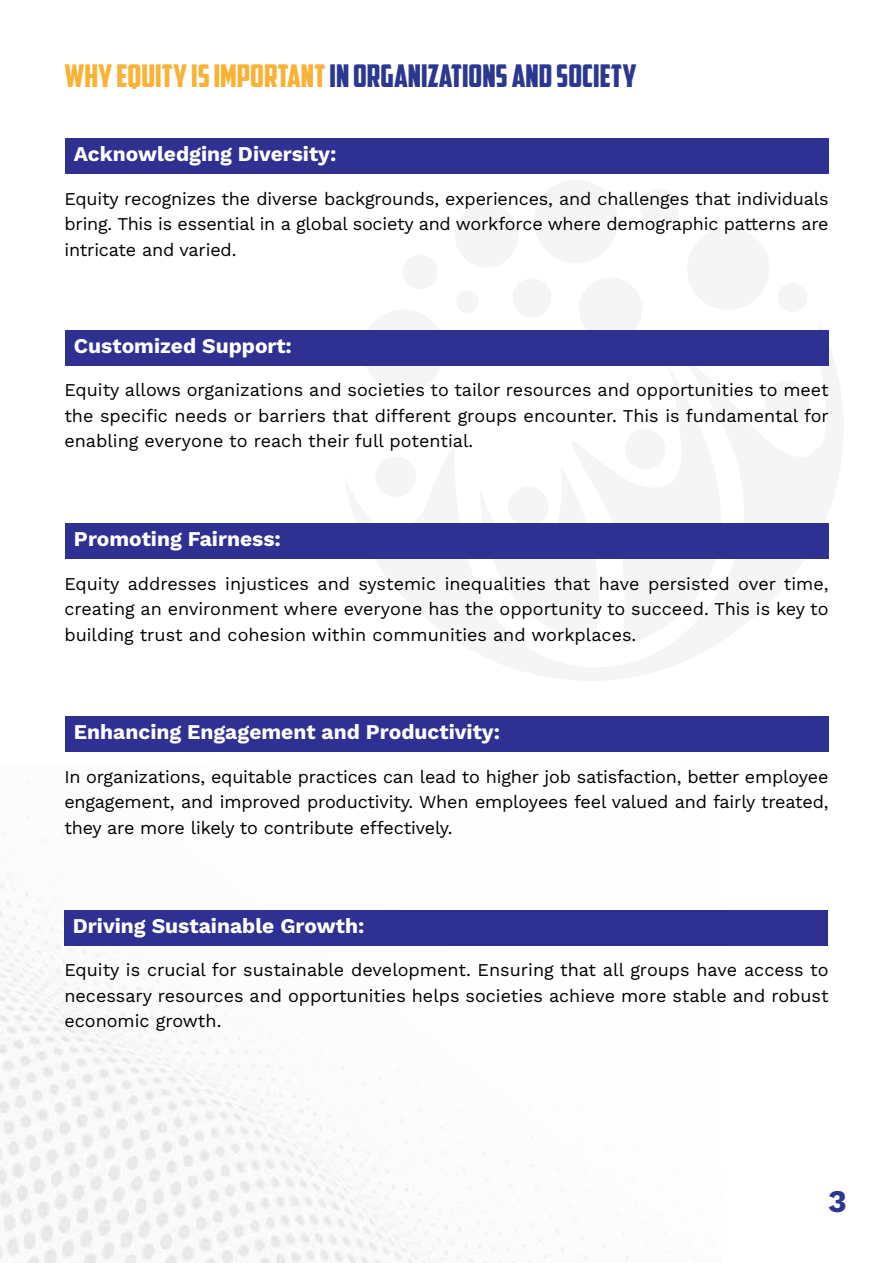
<style>
.page{position:relative;width:893px;height:1263px;background:#fff}
.page>*{position:absolute;margin:0;border:0;box-sizing:border-box;transform-origin:0 0}
.t1{font:31.5px "American Captain";color:#2b388f}
.t2{font:700 31.5px "Work Sans";color:#2b388f}
.t3{font:700 21px "Work Sans";color:#fff}
.t4{font:18px/25.5px "Work Sans";color:#000;text-align:justify}
.s1{color:#f9b236}
</style>
<div class="page">
<img style="left:0;top:873px;width:721px;height:390px">
<div style="left:362px;top:309px;width:83px;height:82px;background:#f5f5f5;border-radius:50%"></div>
<div style="left:512px;top:278px;width:39px;height:39px;background:#f5f5f5;border-radius:50%"></div>
<div style="left:640px;top:189px;width:39px;height:39px;background:#f5f5f5;border-radius:50%"></div>
<div style="left:778px;top:283px;width:29px;height:29px;background:#f5f5f5;border-radius:50%"></div>
<div style="left:403px;top:254px;width:34px;height:35px;background:#f5f5f5;border-radius:50%"></div>
<div style="left:534px;top:179px;width:84px;height:84px;background:#f5f5f5;border-radius:50%"></div>
<div style="left:455px;top:204px;width:63px;height:63px;background:#f5f5f5;border-radius:50%"></div>
<div style="left:456px;top:291px;width:23px;height:22px;background:#f5f5f5;border-radius:50%"></div>
<div style="left:579px;top:278px;width:63px;height:63px;background:#f5f5f5;border-radius:50%"></div>
<div style="left:687px;top:228px;width:82px;height:82px;background:#f5f5f5;border-radius:50%"></div>
<svg style="left:559px;top:365px;width:257px;height:194px"></svg>
<svg style="left:472px;top:466px;width:146px;height:93px"></svg>
<div style="left:65px;top:139px;width:764px;height:35px;background:#2e3192"></div>
<div style="left:65px;top:330px;width:764px;height:35px;background:#2e3192"></div>
<div style="left:66px;top:523px;width:763px;height:35px;background:#2e3192"></div>
<div style="left:66px;top:717px;width:763px;height:35px;background:#2e3192"></div>
<div style="left:64px;top:910px;width:763px;height:35px;background:#2e3192"></div>
<h1 class="t1" style="left:65px;top:56px;width:573px"><span class="s1">WHY EQUITY IS IMPORTANT</span> IN ORGANIZATIONS AND SOCIETY</h1>
<p class="t3" style="left:74px;top:138px;width:264px">Acknowledging Diversity:</p>
<p class="t4" style="left:64px;top:185px;width:766px">Equity recognizes the diverse backgrounds, experiences, and challenges that individuals bring. This is essential in a global society and workforce where demographic patterns are intricate and varied.</p>
<p class="t3" style="left:74px;top:330px;width:219px">Customized Support:</p>
<p class="t4" style="left:64px;top:377px;width:766px">Equity allows organizations and societies to tailor resources and opportunities to meet the specific needs or barriers that different groups encounter. This is fundamental for enabling everyone to reach their full potential.</p>
<p class="t3" style="left:74px;top:523px;width:208px">Promoting Fairness:</p>
<p class="t4" style="left:64px;top:570px;width:766px">Equity addresses injustices and systemic inequalities that have persisted over time, creating an environment where everyone has the opportunity to succeed. This is key to building trust and cohesion within communities and workplaces.</p>
<p class="t3" style="left:74px;top:716px;width:428px">Enhancing Engagement and Productivity:</p>
<p class="t4" style="left:64px;top:763px;width:766px">In organizations, equitable practices can lead to higher job satisfaction, better employee engagement, and improved productivity. When employees feel valued and fairly treated, they are more likely to contribute effectively.</p>
<p class="t3" style="left:73px;top:910px;width:293px">Driving Sustainable Growth:</p>
<p class="t4" style="left:64px;top:956px;width:766px">Equity is crucial for sustainable development. Ensuring that all groups have access to necessary resources and opportunities helps societies achieve more stable and robust economic growth.</p>
<h1 class="t2" style="left:828px;top:1177px;width:20px">3</h1>
</div>
